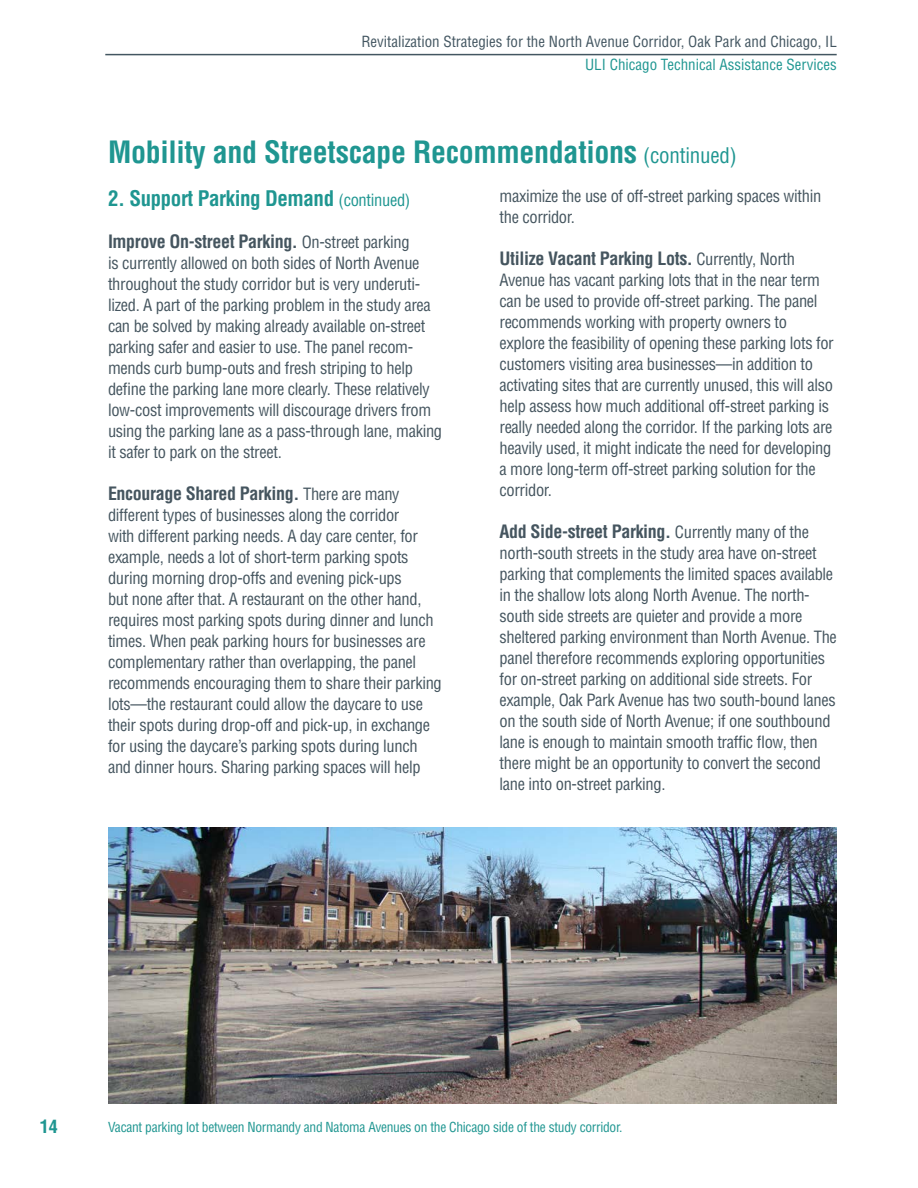
<style>
.page{position:relative;width:918px;height:1188px;background:#fff}
.page>*{position:absolute;margin:0;border:0;box-sizing:border-box;transform-origin:0 0}
.t1{font:700 condensed 30px "Helvetica LT Std";letter-spacing:-.01em;color:#1f9691}
.t2{font:700 condensed 21px "Helvetica LT Std";letter-spacing:-.02em;color:#1f9691}
.t3{font:700 condensed 18px "Helvetica LT Std";letter-spacing:-.02em;color:#45555f}
.t4{font:700 condensed 18px "Helvetica LT Std";color:#1f9691}
.t5{font:condensed 16.5px/21px "Helvetica LT Std";letter-spacing:-.02em;color:#45555f}
.t6{font:condensed 15px "Helvetica LT Std";color:#435661}
.t7{font:condensed 15px "Helvetica LT Std";color:#1f9691}
.t8{font:condensed 13.5px "Helvetica LT Std";letter-spacing:-.02em;color:#1f9691}
.s1{font-weight:400;font-size:21px}
.s2{font-weight:400;font-size:16.5px}
</style>
<div class="page">
<hr style="left:105px;top:54px;width:732px;height:1px;background:#435661">
<img style="left:108px;top:827px;width:729px;height:277px">
<p class="t6" style="left:361px;top:32px;width:477px">Revitalization Strategies for the North Avenue Corridor, Oak Park and Chicago, IL</p>
<p class="t7" style="left:585px;top:55px;width:253px">ULI Chicago Technical Assistance Services</p>
<p class="t1" style="left:108px;top:133px;width:630px">Mobility and Streetscape Recommendations <span class="s1">(continued)</span></p>
<p class="t2" style="left:108px;top:185px;width:304px">2. Support Parking Demand <span class="s2">(continued)</span></p>
<p class="t3" style="left:108px;top:230px;width:303px">Improve On-street Parking. <span class="s2">On-street parking</span></p>
<p class="t5" style="left:108px;top:252px;width:336px">is currently allowed on both sides of North Avenue throughout the study corridor but is very underuti&shy;lized. A part of the parking problem in the study area can be solved by making already available on-street parking safer and easier to use. The panel recom&shy;mends curb bump-outs and fresh striping to help define the parking lane more clearly. These relatively low-cost improvements will discourage drivers from using the parking lane as a pass-through lane, making it safer to park on the street.</p>
<p class="t3" style="left:108px;top:482px;width:293px">Encourage Shared Parking. <span class="s2">There are many</span></p>
<p class="t5" style="left:108px;top:504px;width:335px">different types of businesses along the corridor<br>with different parking needs. A day care center, for example, needs a lot of short-term parking spots during morning drop-offs and evening pick-ups<br>but none after that. A restaurant on the other hand, requires most parking spots during dinner and lunch times. When peak parking hours for businesses are complementary rather than overlapping, the panel recommends encouraging them to share their parking lots—the restaurant could allow the daycare to use their spots during drop-off and pick-up, in exchange for using the daycare’s parking spots during lunch and dinner hours. Sharing parking spaces will help</p>
<p class="t5" style="left:500px;top:186px;width:323px">maximize the use of off-street parking spaces within the corridor.</p>
<p class="t3" style="left:500px;top:248px;width:297px">Utilize Vacant Parking Lots. <span class="s2">Currently, North</span></p>
<p class="t5" style="left:500px;top:270px;width:336px">Avenue has vacant parking lots that in the near term can be used to provide off-street parking. The panel recommends working with property owners to explore the feasibility of opening these parking lots for customers visiting area businesses—in addition to activating sites that are currently unused, this will also help assess how much additional off-street parking is really needed along the corridor. If the parking lots are heavily used, it might indicate the need for developing a more long-term off-street parking solution for the corridor.</p>
<p class="t3" style="left:500px;top:521px;width:311px">Add Side-street Parking. <span class="s2">Currently many of the</span></p>
<p class="t5" style="left:500px;top:543px;width:339px">north-south streets in the study area have on-street parking that complements the limited spaces available in the shallow lots along North Avenue. The north&shy;south side streets are quieter and provide a more sheltered parking environment than North Avenue. The panel therefore recommends exploring opportunities for on-street parking on additional side streets. For example, Oak Park Avenue has two south-bound lanes on the south side of North Avenue; if one southbound lane is enough to maintain smooth traffic flow, then there might be an opportunity to convert the second lane into on-street parking.</p>
<p class="t4" style="left:40px;top:1116px;width:19px">14</p>
<p class="t8" style="left:108px;top:1118px;width:516px">Vacant parking lot between Normandy and Natoma Avenues on the Chicago side of the study corridor.</p>
</div>
